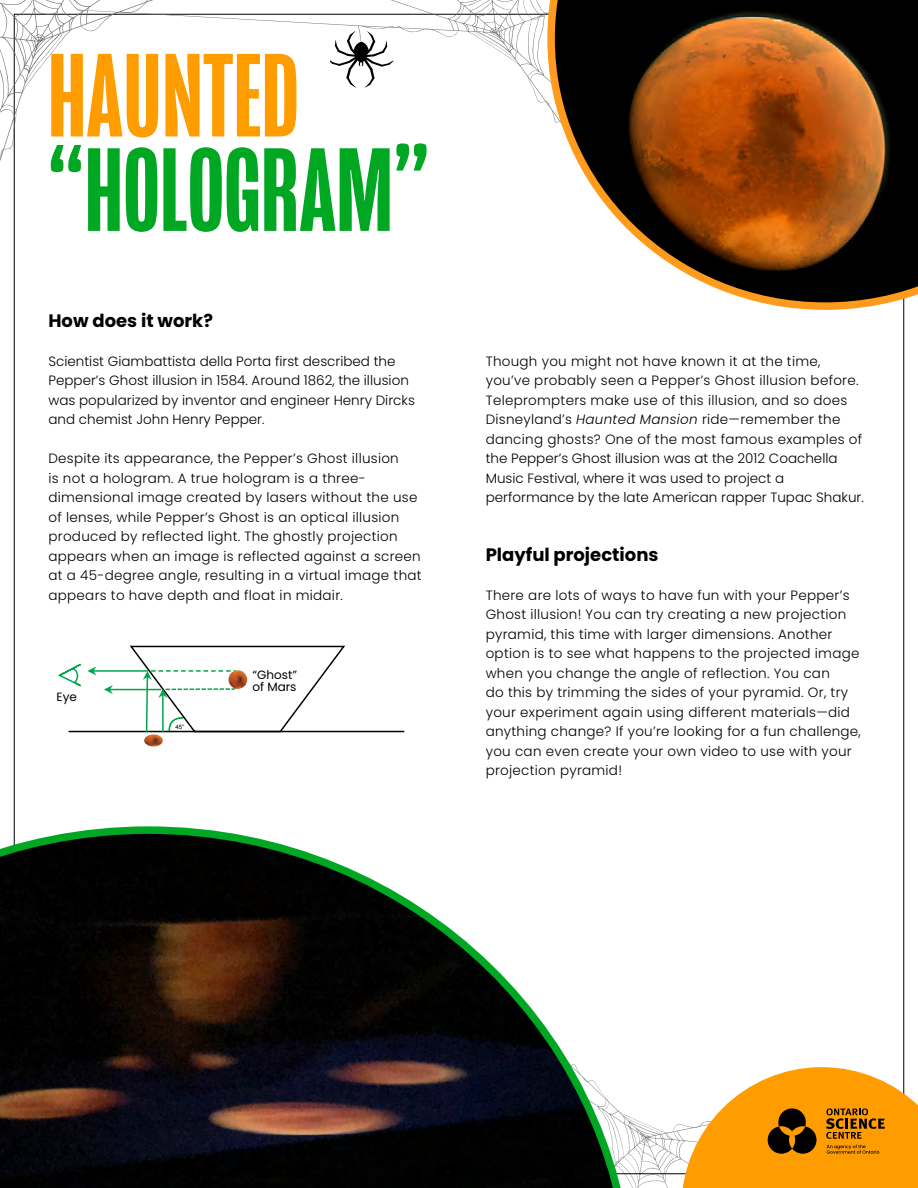
<style>
.page{position:relative;width:918px;height:1188px;background:#fff}
.page>*{position:absolute;margin:0;border:0;box-sizing:border-box;transform-origin:0 0}
.t1{font:500 121.5px "Mongoose";color:#00a723}
.t2{font:500 121.5px "Mongoose";color:#ff9d00}
.t3{font:700 18px "Poppins";color:#000}
.t4{font:300 13.5px/19.5px "Poppins";letter-spacing:.02em;color:#000}
.t5{font:300 13.5px/19.5px "Poppins";color:#000}
.t6{font:12px/12px "Poppins";color:#000}
.t7{font:6px "Arial";color:#000}
.s1{font-style:italic}
</style>
<div class="page">
<hr style="left:69px;top:731px;width:335px;height:1px;background:#000">
<svg style="left:58px;top:645px;width:345px;height:88px"></svg>
<img style="left:144px;top:734px;width:19px;height:13px">
<svg style="left:244px;top:0;width:303px;height:104px"></svg>
<svg style="left:0;top:0;width:244px;height:243px"></svg>
<svg style="left:547px;top:0;width:371px;height:310px"></svg>
<svg style="left:0;top:826px;width:548px;height:362px;background:#312f2c"></svg>
<svg style="left:534px;top:1030px;width:384px;height:158px"></svg>
<svg style="left:330px;top:31px;width:64px;height:57px"></svg>
<h1 class="t2" style="left:48px;top:26px;width:253px">HAUNTED</h1>
<h1 class="t1" style="left:48px;top:121px;width:384px">“HOLOGRAM”</h1>
<h2 class="t3" style="left:48px;top:310px;width:166px">How does it work?</h2>
<p class="t5" style="left:48px;top:352px;width:368px">Scientist Giambattista della Porta first described the Pepper’s Ghost illusion in 1584. Around 1862, the illusion was popularized by inventor and engineer Henry Dircks and chemist John Henry Pepper.</p>
<p class="t4" style="left:48px;top:449px;width:375px">Despite its appearance, the Pepper’s Ghost illusion<br>is not a hologram. A true hologram is a three&shy;dimensional image created by lasers without the use of lenses, while Pepper’s Ghost is an optical illusion produced by reflected light. The ghostly projection appears when an image is reflected against a screen at a 45-degree angle, resulting in a virtual image that appears to have depth and float in midair.</p>
<p class="t6" style="left:57px;top:692px;width:22px">Eye</p>
<p class="t7" style="left:175px;top:723px;width:11px">45°</p>
<p class="t6" style="left:253px;top:670px;width:46px">“Ghost” of Mars</p>
<p class="t4" style="left:486px;top:352px;width:380px">Though you might not have known it at the time, you’ve probably seen a Pepper’s Ghost illusion before.<br>Teleprompters make use of this illusion, and so does Disneyland’s <span class="s1">Haunted Mansion</span> ride—remember the dancing ghosts? One of the most famous examples of the Pepper’s Ghost illusion was at the 2012 Coachella Music Festival, where it was used to project a performance by the late American rapper Tupac Shakur.</p>
<h2 class="t3" style="left:486px;top:544px;width:174px">Playful projections</h2>
<p class="t4" style="left:486px;top:586px;width:377px">There are lots of ways to have fun with your Pepper’s Ghost illusion! You can try creating a new projection pyramid, this time with larger dimensions. Another option is to see what happens to the projected image when you change the angle of reflection. You can<br>do this by trimming the sides of your pyramid. Or, try your experiment again using different materials—did anything change? If you’re looking for a fun challenge, you can even create your own video to use with your projection pyramid!</p>
</div>
